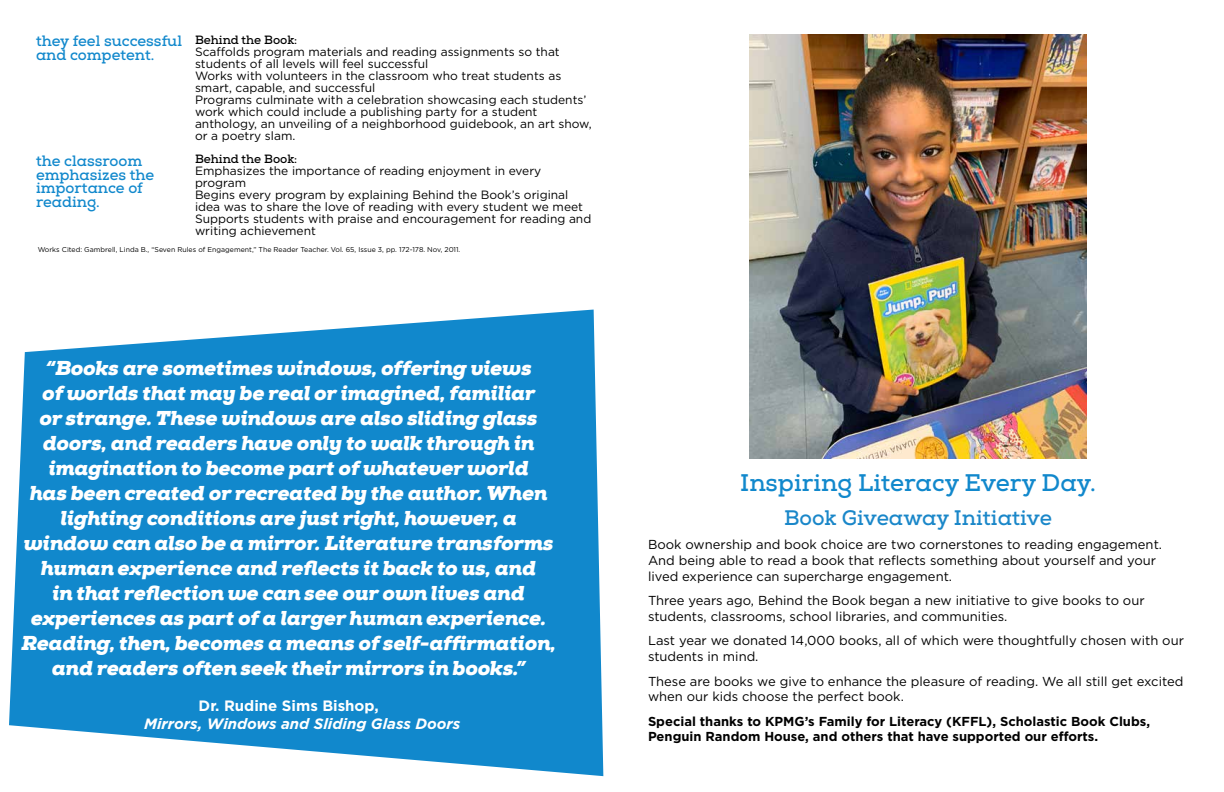
<style>
.page{position:relative;width:1224px;height:792px;background:#fff}
.page>*{position:absolute;margin:0;border:0;box-sizing:border-box;transform-origin:0 0}
.t1{font:700 24px "Nexa Slab";color:#18c}
.t2{font:700 21px "Nexa Slab";color:#1a87c9}
.t3{font:italic 900 20px/25px "Nexa Slab";color:#fff;text-align:center}
.t4{font:700 15px/14px "Nexa Slab";color:#18c}
.t5{font:italic 700 15px "Gotham";color:#fff}
.t6{font:700 15px "Gotham";color:#fff}
.t7{font:13px/15.6px "Gotham";color:#000}
.t8{font:700 13px/15.6px "Gotham";color:#000}
.t9{font:12px/12px "Gotham";color:#000}
.t10{font:700 12px "Nexa Slab";color:#000}
.t11{font:7px "Gotham";color:#000}
</style>
<div class="page">
<svg style="left:9px;top:310px;width:594px;height:466px;background:#2d96d2"></svg>
<img style="left:749px;top:34px;width:338px;height:425px">
<p class="t4" style="left:36px;top:35px;width:148px">they feel successful and competent.</p>
<p class="t10" style="left:195px;top:33px;width:104px">Behind the Book:</p>
<p class="t9" style="left:195px;top:46px;width:398px">Scaffolds program materials and reading assignments so that students of all levels will feel successful<br>Works with volunteers in the classroom who treat students as smart, capable, and successful<br>Programs culminate with a celebration showcasing each students’ work which could include a publishing party for a student anthology, an unveiling of a neighborhood guidebook, an art show, or a poetry slam.</p>
<p class="t10" style="left:195px;top:152px;width:104px">Behind the Book:</p>
<p class="t9" style="left:195px;top:165px;width:398px">Emphasizes the importance of reading enjoyment in every program<br>Begins every program by explaining Behind the Book’s original idea was to share the love of reading with every student we meet Supports students with praise and encouragement for reading and writing achievement</p>
<p class="t11" style="left:38px;top:245px;width:424px">Works Cited: Gambrell, Linda B., “Seven Rules of Engagement,” The Reader Teacher. Vol. 65, Issue 3, pp. 172-178. Nov, 2011.</p>
<p class="t4" style="left:36px;top:154px;width:120px">the classroom emphasizes the importance of reading.</p>
<p class="t3" style="left:21px;top:356px;width:536px">“Books are sometimes windows, offering views<br>of worlds that may be real or imagined, familiar<br>or strange. These windows are also sliding glass doors, and readers have only to walk through in imagination to become part of whatever world<br>has been created or recreated by the author. When lighting conditions are just right, however, a window can also be a mirror. Literature transforms human experience and reflects it back to us, and<br>in that reflection we can see our own lives and experiences as part of a larger human experience.<br>Reading, then, becomes a means of self-affirmation, and readers often seek their mirrors in books.”</p>
<p class="t6" style="left:199px;top:696px;width:182px">Dr. Rudine Sims Bishop,</p>
<p class="t5" style="left:144px;top:714px;width:318px">Mirrors, Windows and Sliding Glass Doors</p>
<h1 class="t1" style="left:740px;top:468px;width:357px">Inspiring Literacy Every Day.</h1>
<h2 class="t2" style="left:784px;top:505px;width:269px">Book Giveaway Initiative</h2>
<p class="t7" style="left:648px;top:537px;width:516px">Book ownership and book choice are two cornerstones to reading engagement.<br>And being able to read a book that reflects something about yourself and your lived experience can supercharge engagement.</p>
<p class="t7" style="left:648px;top:592px;width:498px">Three years ago, Behind the Book began a new initiative to give books to our students, classrooms, school libraries, and communities.</p>
<p class="t7" style="left:648px;top:633px;width:538px">Last year we donated 14,000 books, all of which were thoughtfully chosen with our students in mind.</p>
<p class="t7" style="left:648px;top:673px;width:537px">These are books we give to enhance the pleasure of reading. We all still get excited when our kids choose the perfect book.</p>
<p class="t8" style="left:648px;top:713px;width:504px">Special thanks to KPMG’s Family for Literacy (KFFL), Scholastic Book Clubs,<br>Penguin Random House, and others that have supported our efforts.</p>
</div>
